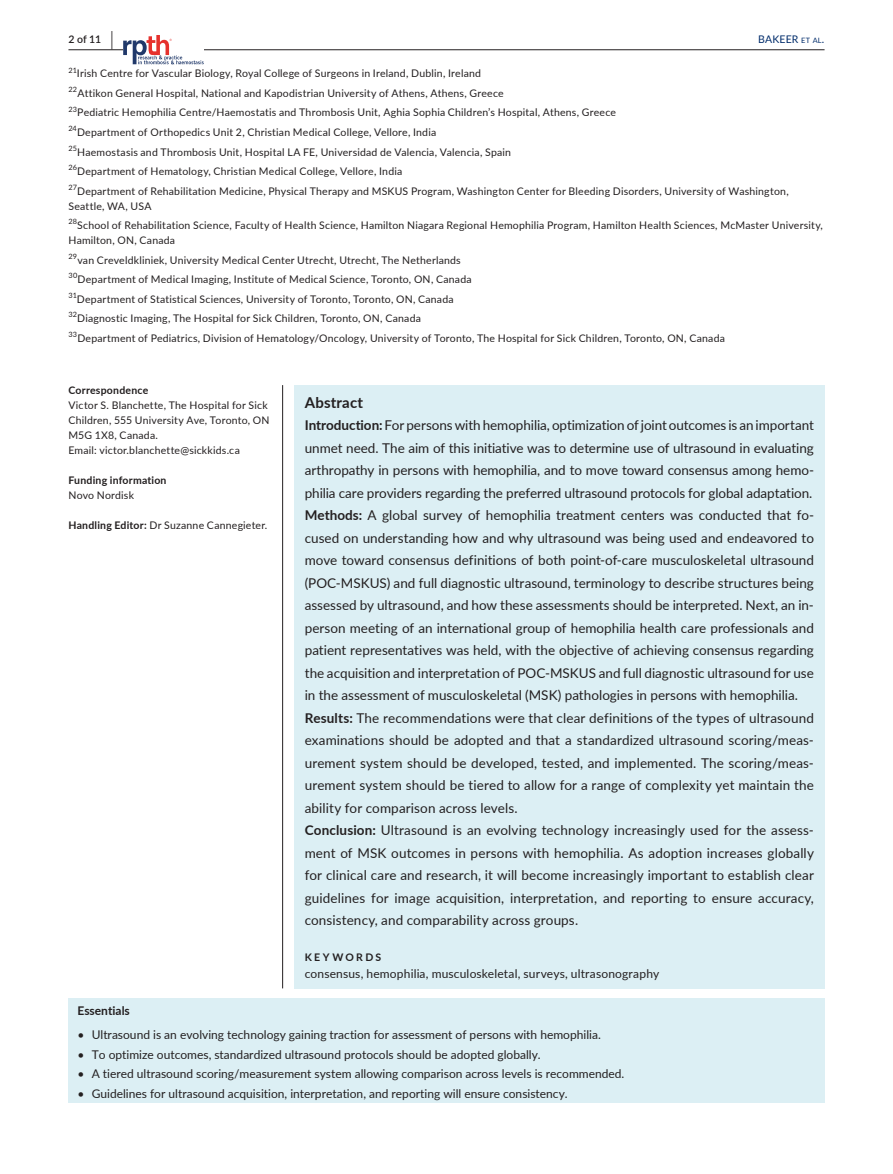
<style>
.page{position:relative;width:893px;height:1174px;background:#fff}
.page>*{position:absolute;margin:0;border:0;box-sizing:border-box;transform-origin:0 0}
.t1{font:700 15px "Lato";letter-spacing:.015em;color:#231f20}
.t2{font:13.5px/22.5px "Lato";letter-spacing:.005em;color:#231f20}
.t3{font:12px "Lato";color:#231f20}
.t4{font:700 12px "Lato";color:#231f20}
.t5{font:10.5px/19.5px "Lato";letter-spacing:.02em;color:#231f20}
.t6{font:700 10.5px "Lato";letter-spacing:.02em;color:#231f20}
.t7{font:10.5px "Lato";letter-spacing:.015em;color:#002c6b}
.t8{font:700 10.5px "Lato";letter-spacing:.22em;color:#231f20}
.t9{font:600 10.5px "Lato";color:#231f20}
.s1{font-size:19.5px}
.s2{font-size:7.35px}
.s3{font-weight:700}
</style>
<div class="page">
<hr style="left:68px;top:49px;width:756px;height:1px;background:#231f20">
<svg style="left:123px;top:35px;width:81px;height:29px"></svg>
<div style="left:68px;top:998px;width:756px;height:28px;background:#dceff4"></div>
<div style="left:68px;top:1019px;width:756px;height:31px;background:#dceff4"></div>
<div style="left:68px;top:1039px;width:756px;height:31px;background:#dceff4"></div>
<div style="left:68px;top:1058px;width:756px;height:31px;background:#dceff4"></div>
<div style="left:68px;top:1078px;width:756px;height:24px;background:#dceff4"></div>
<hr style="left:282px;top:385px;width:1px;height:603px;background:#231f20">
<div style="left:294px;top:385px;width:530px;height:603px;background:#dceff4"></div>
<p class="t9" style="left:68px;top:31px;width:46px">2 of 11 <span class="s1">|</span></p>
<p class="t7" style="left:758px;top:31px;width:68px">BAKEER <span class="s2">et al</span>.</p>
<p class="t5" style="left:68px;top:63px;width:722px"><sup>21</sup>Irish Centre for Vascular Biology, Royal College of Surgeons in Ireland, Dublin, Ireland<br><sup>22</sup>Attikon General Hospital, National and Kapodistrian University of Athens, Athens, Greece<br><sup>23</sup>Pediatric Hemophilia Centre/Haemostatis and Thrombosis Unit, Aghia Sophia Children’s Hospital, Athens, Greece<br><sup>24</sup>Department of Orthopedics Unit 2, Christian Medical College, Vellore, India<br><sup>25</sup>Haemostasis and Thrombosis Unit, Hospital LA FE, Universidad de Valencia, Valencia, Spain<br><sup>26</sup>Department of Hematology, Christian Medical College, Vellore, India<br><sup>27</sup>Department of Rehabilitation Medicine, Physical Therapy and MSKUS Program, Washington Center for Bleeding Disorders, University of Washington,</p>
<p class="t5" style="left:68px;top:195px;width:756px">Seattle, WA, USA<br><sup>28</sup>School of Rehabilitation Science, Faculty of Health Science, Hamilton Niagara Regional Hemophilia Program, Hamilton Health Sciences, McMaster University,</p>
<p class="t5" style="left:68px;top:230px;width:658px">Hamilton, ON, Canada<br><sup>29</sup>van Creveldkliniek, University Medical Center Utrecht, Utrecht, The Netherlands<br><sup>30</sup>Department of Medical Imaging, Institute of Medical Science, Toronto, ON, Canada<br><sup>31</sup>Department of Statistical Sciences, University of Toronto, Toronto, ON, Canada<br><sup>32</sup>Diagnostic Imaging, The Hospital for Sick Children, Toronto, ON, Canada<br><sup>33</sup>Department of Pediatrics, Division of Hematology/Oncology, University of Toronto, The Hospital for Sick Children, Toronto, ON, Canada</p>
<p class="t6" style="left:68px;top:382px;width:81px">Correspondence</p>
<p class="t5" style="left:68px;top:397px;width:203px;line-height:15px">Victor S. Blanchette, The Hospital for Sick Children, 555 University Ave, Toronto, ON M5G 1X8, Canada.<br>Email: victor.blanchette@sickkids.ca</p>
<p class="t6" style="left:68px;top:472px;width:100px">Funding information</p>
<p class="t5" style="left:68px;top:484px;width:67px">Novo Nordisk</p>
<p class="t5" style="left:68px;top:514px;width:200px"><span class="s3">Handling Editor:</span> Dr Suzanne Cannegieter.</p>
<p class="t1" style="left:305px;top:391px;width:60px">Abstract</p>
<p class="t2" style="left:305px;top:413px;width:511px"><span class="s3">Introduction:</span> For personswith hemophilia, optimization ofjoint outcomes is an important unmet need. The aim of this initiative was to determine use of ultrasound in evaluating arthropathy in persons with hemophilia, and to move toward consensus among hemo&shy;philia care providers regarding the preferred ultrasound protocols for global adaptation.<br><span class="s3">Methods:</span> A global survey of hemophilia treatment centers was conducted that fo&shy;cused on understanding how and why ultrasound was being used and endeavored to move toward consensus definitions of both point-of-care musculoskeletal ultrasound (POC-MSKUS) and full diagnostic ultrasound, terminology to describe structures being assessed by ultrasound, and how these assessments should be interpreted. Next, an in&shy;person meeting of an international group of hemophilia health care professionals and patient representatives was held, with the objective of achieving consensus regarding the acquisition and interpretation of POC-MSKUS and full diagnostic ultrasound for use in the assessment of musculoskeletal (MSK) pathologies in persons with hemophilia.<br><span class="s3">Results:</span> The recommendations were that clear definitions of the types of ultrasound examinations should be adopted and that a standardized ultrasound scoring/meas&shy;urement system should be developed, tested, and implemented. The scoring/meas&shy;urement system should be tiered to allow for a range of complexity yet maintain the ability for comparison across levels.<br><span class="s3">Conclusion:</span> Ultrasound is an evolving technology increasingly used for the assess&shy;ment of MSK outcomes in persons with hemophilia. As adoption increases globally for clinical care and research, it will become increasingly important to establish clear guidelines for image acquisition, interpretation, and reporting to ensure accuracy, consistency, and comparability across groups.</p>
<p class="t8" style="left:305px;top:949px;width:78px">KEYWORDS</p>
<p class="t3" style="left:305px;top:965px;width:356px">consensus, hemophilia, musculoskeletal, surveys, ultrasonography</p>
<p class="t4" style="left:77px;top:1001px;width:54px">Essentials</p>
<p class="t3" style="left:77px;top:1026px;width:525px">• Ultrasound is an evolving technology gaining traction for assessment of persons with hemophilia.</p>
<p class="t3" style="left:77px;top:1045px;width:465px">• To optimize outcomes, standardized ultrasound protocols should be adopted globally.</p>
<p class="t3" style="left:77px;top:1065px;width:548px">• A tiered ultrasound scoring/measurement system allowing comparison across levels is recommended.</p>
<p class="t3" style="left:77px;top:1084px;width:492px">• Guidelines for ultrasound acquisition, interpretation, and reporting will ensure consistency.</p>
</div>
